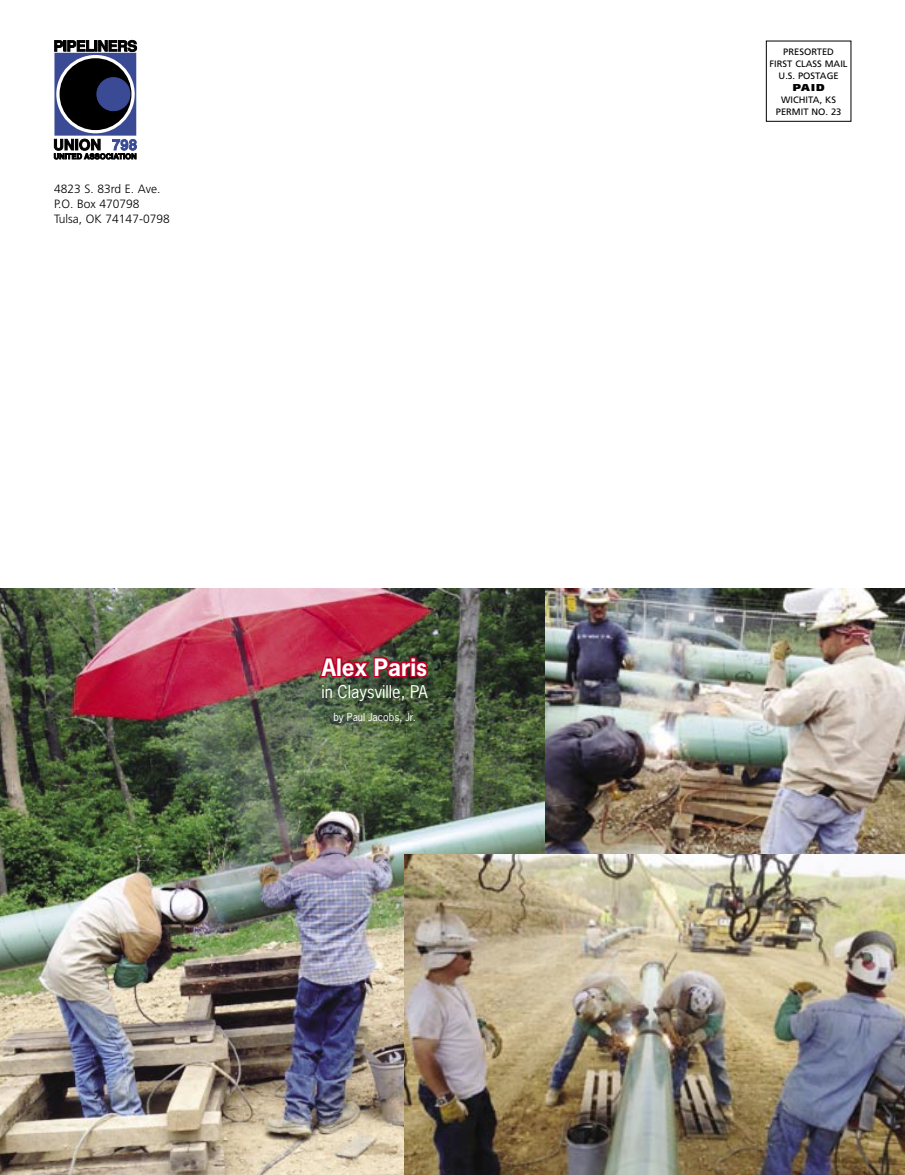
<style>
.page{position:relative;width:905px;height:1175px;background:#fff}
.page>*{position:absolute;margin:0;border:0;box-sizing:border-box;transform-origin:0 0}
.t1{font:700 22.5px "News Gothic";color:#fff}
.t2{font:16.5px "News Gothic";color:#fff}
.t3{font:300 12px/15px "Frutiger";color:#000}
.t4{font:10.5px "News Gothic";color:#fff}
.t5{font:900 9.9px "Frutiger";color:#000;scale:1.05 1}
.t6{font:9.3px/12px "Frutiger";color:#000;text-align:center}
</style>
<div class="page">
<img style="left:0;top:588px;width:545px;height:586px">
<div style="left:766px;top:41px;width:85px;height:81px;border:1px solid #000"></div>
<svg style="left:55px;top:40px;width:82px;height:12px"></svg>
<svg style="left:54px;top:139px;width:83px;height:20px"></svg>
<div style="left:55px;top:53px;width:81px;height:82px;background:#3a4a95"></div>
<svg style="left:56px;top:55px;width:79px;height:78px"></svg>
<div style="left:60px;top:58px;width:71px;height:72px;background:#000;border-radius:50%"></div>
<div style="left:97px;top:78px;width:33px;height:33px;background:#3a4a95;border-radius:50%"></div>
<div style="left:97px;top:77px;width:33px;height:34px;border:1px solid #3a4a95;border-radius:50%"></div>
<svg style="left:318px;top:654px;width:112px;height:25px;background:#912130"></svg>
<img style="left:545px;top:588px;width:359px;height:266px">
<img style="left:405px;top:854px;width:499px;height:320px">
<p class="t3" style="left:54px;top:181px;width:117px">4823 S. 83rd E. Ave.<br>P.O. Box 470798<br>Tulsa, OK 74147-0798</p>
<p class="t1" style="left:322px;top:652px;width:107px">Alex Paris</p>
<p class="t2" style="left:321px;top:681px;width:108px">in Claysville, PA</p>
<p class="t4" style="left:333px;top:710px;width:84px">by Paul Jacobs, Jr.</p>
<p class="t6" style="left:769px;top:46px;width:80px">PRESORTED<br>FIRST CLASS MAIL<br>U.S. POSTAGE</p>
<p class="t5" style="left:792px;top:81px;width:32px">PAID</p>
<p class="t6" style="left:775px;top:94px;width:67px">WICHITA, KS<br>PERMIT NO. 23</p>
</div>
